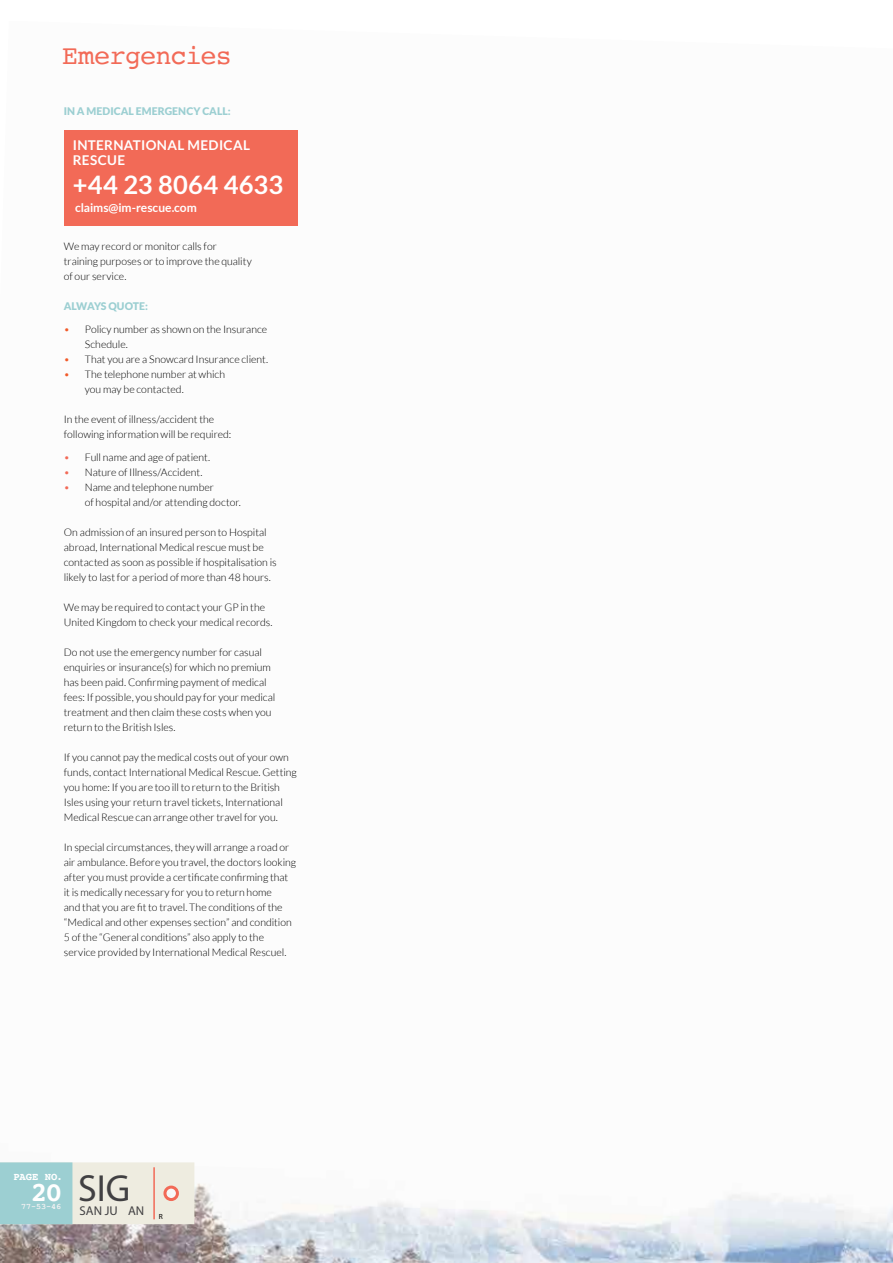
<style>
.page{position:relative;width:893px;height:1263px;background:#fff}
.page>*{position:absolute;margin:0;border:0;box-sizing:border-box;transform-origin:0 0}
.t1{font:37.8px "Myriad Pro";color:#414042}
.t2{font:27px "Courier";letter-spacing:-.03em;color:#f26a57}
.t3{font:700 27px "Courier";color:#fff}
.t4{font:700 25.5px "Lato";letter-spacing:.01em;color:#fff}
.t5{font:700 13.5px/15px "Lato";letter-spacing:.025em;color:#fff}
.t6{font:12.75px "Myriad Pro";color:#414042}
.t7{font:700 12px "Lato";letter-spacing:-.005em;color:#fff}
.t8{font:300 10.5px/15px "Lato";color:#000}
.t9{font:900 10.5px "Lato";letter-spacing:.005em;color:#9ccfd2}
.t10{font:900 10.5px "Lato";letter-spacing:-.015em;color:#9ccfd2}
.t11{font:700 10.5px "Courier";letter-spacing:.005em;color:#fff}
.t12{font:700 8.25px "Courier New";color:#f1f1f2}
.s1{color:#f15a29}
.s2{color:#f26a57}
</style>
<div class="page">
<img style="left:0;top:130px;width:893px;height:1133px">
<svg style="left:0;top:1162px;width:194px;height:62px;background:#cee1da"></svg>
<hr style="left:153px;top:1167px;width:2px;height:52px;background:#f26a57">
<div style="left:163px;top:1185px;width:16px;height:16px;border:3px solid #f26a57;border-radius:50%"></div>
<div style="left:64px;top:130px;width:233px;height:95px;background:#f26a57"></div>
<h2 class="t2" style="left:62px;top:34px;width:172px">Emergencies</h2>
<p class="t9" style="left:64px;top:105px;width:168px">IN A MEDICAL EMERGENCY CALL:</p>
<p class="t5" style="left:73px;top:138px;width:179px">INTERNATIONAL MEDICAL<br>RESCUE</p>
<h3 class="t4" style="left:73px;top:170px;width:212px">+44 23 8064 4633</h3>
<p class="t7" style="left:75px;top:200px;width:123px">claims@im-rescue.com</p>
<p class="t8" style="left:64px;top:239px;width:190px">We may record or monitor calls for training purposes or to improve the quality of our service.</p>
<p class="t10" style="left:64px;top:300px;width:86px">ALWAYS QUOTE:</p>
<p class="t8" style="left:85px;top:322px;width:184px;text-indent:-21px"><span class="s1">•</span> Policy number as shown on the Insurance<br>Schedule.</p>
<p class="t8" style="left:64px;top:352px;width:206px"><span class="s1">•</span> That you are a Snowcard Insurance client.</p>
<p class="t8" style="left:85px;top:367px;width:142px;text-indent:-21px"><span class="s1">•</span> The telephone number at which you may be contacted.</p>
<p class="t8" style="left:64px;top:412px;width:169px">In the event of illness/accident the following information will be required:</p>
<p class="t8" style="left:64px;top:450px;width:148px"><span class="s2">•</span> Full name and age of patient.</p>
<p class="t8" style="left:64px;top:465px;width:140px"><span class="s2">•</span> Nature of Illness/Accident.</p>
<p class="t8" style="left:85px;top:480px;width:158px;text-indent:-21px"><span class="s2">•</span> Name and telephone number<br>of hospital and/or attending doctor.</p>
<p class="t8" style="left:64px;top:525px;width:214px">On admission of an insured person to Hospital abroad, International Medical rescue must be contacted as soon as possible if hospitalisation is likely to last for a period of more than 48 hours.</p>
<p class="t8" style="left:64px;top:600px;width:210px">We may be required to contact your GP in the<br>United Kingdom to check your medical records.</p>
<p class="t8" style="left:64px;top:645px;width:213px">Do not use the emergency number for casual enquiries or insurance(s) for which no premium has been paid. Confirming payment of medical fees: If possible, you should pay for your medical treatment and then claim these costs when you return to the British Isles.</p>
<p class="t8" style="left:64px;top:750px;width:235px">If you cannot pay the medical costs out of your own funds, contact International Medical Rescue. Getting you home: If you are too ill to return to the British Isles using your return travel tickets, International Medical Rescue can arrange other travel for you.</p>
<p class="t8" style="left:64px;top:840px;width:234px">In special circumstances, they will arrange a road or air ambulance. Before you travel, the doctors looking after you must provide a certificate confirming that it is medically necessary for you to return home<br>and that you are fit to travel. The conditions of the “Medical and other expenses section” and condition 5 of the “General conditions” also apply to the service provided by International Medical Rescuel.</p>
<p class="t11" style="left:13px;top:1168px;width:51px">PAGE NO.</p>
<h2 class="t3" style="left:31px;top:1171px;width:32px">20</h2>
<p class="t12" style="left:21px;top:1201px;width:41px">77-53-46</p>
<h1 class="t1" style="left:78px;top:1164px;width:54px">SIG</h1>
<p class="t6" style="left:80px;top:1203px;width:85px">SAN JU AN <sub>R</sub></p>
</div>
